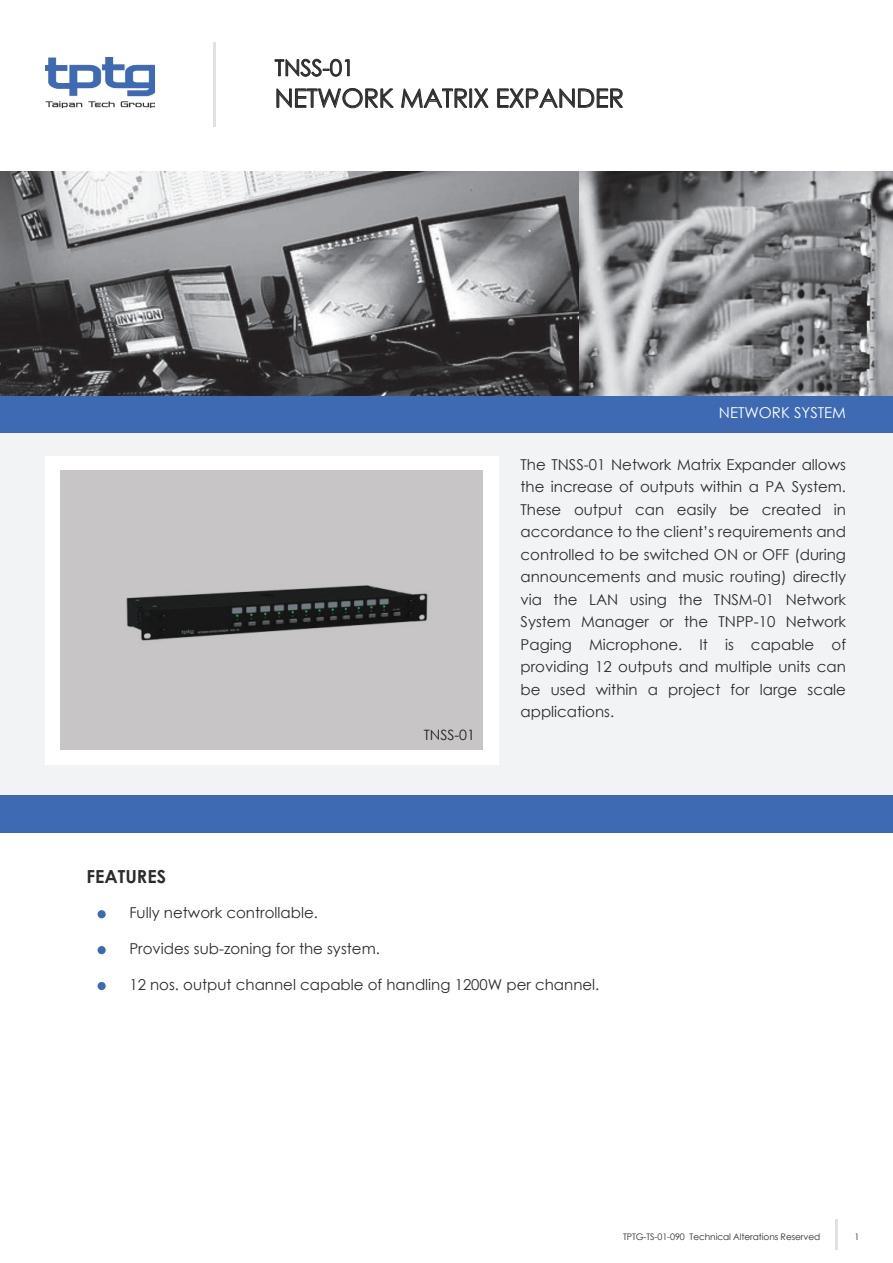
<style>
.page{position:relative;width:893px;height:1263px;background:#fff}
.page>*{position:absolute;margin:0;border:0;box-sizing:border-box;transform-origin:0 0}
.t1{font:25.5px "Century Gothic";letter-spacing:-.01em;color:#2b2c2c}
.t2{font:22.5px "Century Gothic";letter-spacing:-.01em;color:#2b2c2c}
.t3{font:700 18px "Century Gothic";color:#2b2c2c}
.t4{font:15px/22.5px "Century Gothic";color:#2b2c2c;text-align:justify}
.t5{font:15px "Century Gothic";color:#fff}
.t6{font:14.25px "Century Gothic";color:#231f20}
.t7{font:9px "Century Gothic";letter-spacing:-.01em;color:#2b2c2c}
</style>
<div class="page">
<div style="left:0;top:396px;width:893px;height:37px;background:#3e6ab4"></div>
<img style="left:45px;top:58px;width:110px;height:49px">
<hr style="left:213px;top:43px;width:3px;height:84px;background:#e0e1e0">
<svg style="left:275px;top:59px;width:75px;height:18px"></svg>
<svg style="left:277px;top:88px;width:117px;height:20px"></svg>
<svg style="left:401px;top:89px;width:88px;height:19px"></svg>
<svg style="left:497px;top:89px;width:126px;height:19px"></svg>
<div style="left:0;top:433px;width:893px;height:362px;background:#f2f3f4"></div>
<div style="left:45px;top:456px;width:453px;height:309px;background:#fff"></div>
<img style="left:61px;top:471px;width:422px;height:278px">
<img style="left:0;top:172px;width:893px;height:224px">
<div style="left:0;top:795px;width:893px;height:37px;background:#3e6ab4"></div>
<hr style="left:835px;top:1219px;width:3px;height:31px;background:#e0e1e0">
<div style="left:98px;top:910px;width:8px;height:8px;background:#3e6ab4;border-radius:50%"></div>
<div style="left:98px;top:946px;width:8px;height:8px;background:#3e6ab4;border-radius:50%"></div>
<div style="left:98px;top:982px;width:8px;height:8px;background:#3e6ab4;border-radius:50%"></div>
<h2 class="t2" style="left:275px;top:52px;width:81px">TNSS-01</h2>
<h1 class="t1" style="left:275px;top:80px;width:351px">NETWORK MATRIX EXPANDER</h1>
<p class="t5" style="left:719px;top:402px;width:129px">NETWORK SYSTEM</p>
<p class="t3" style="left:87px;top:863px;width:81px">FEATURES</p>
<p class="t6" style="left:424px;top:725px;width:53px">TNSS-01</p>
<p class="t4" style="left:520px;top:453px;width:327px">The TNSS-01 Network Matrix Expander allows the increase of outputs within a PA System.<br>These output can easily be created in accordance to the client’s requirements and controlled to be switched ON or OFF (during announcements and music routing) directly via the LAN using the TNSM-01 Network System Manager or the TNPP-10 Network Paging Microphone. It is capable of providing 12 outputs and multiple units can be used within a project for large scale applications.</p>
<p class="t4" style="left:129px;top:901px;width:190px">Fully network controllable.</p>
<p class="t4" style="left:129px;top:937px;width:252px">Provides sub-zoning for the system.</p>
<p class="t4" style="left:129px;top:973px;width:472px">12 nos. output channel capable of handling 1200W per channel.</p>
<p class="t7" style="left:623px;top:1230px;width:199px">TPTG-TS-01-090 Technical Alterations Reserved</p>
<p class="t7" style="left:854px;top:1230px;width:6px">1</p>
</div>
